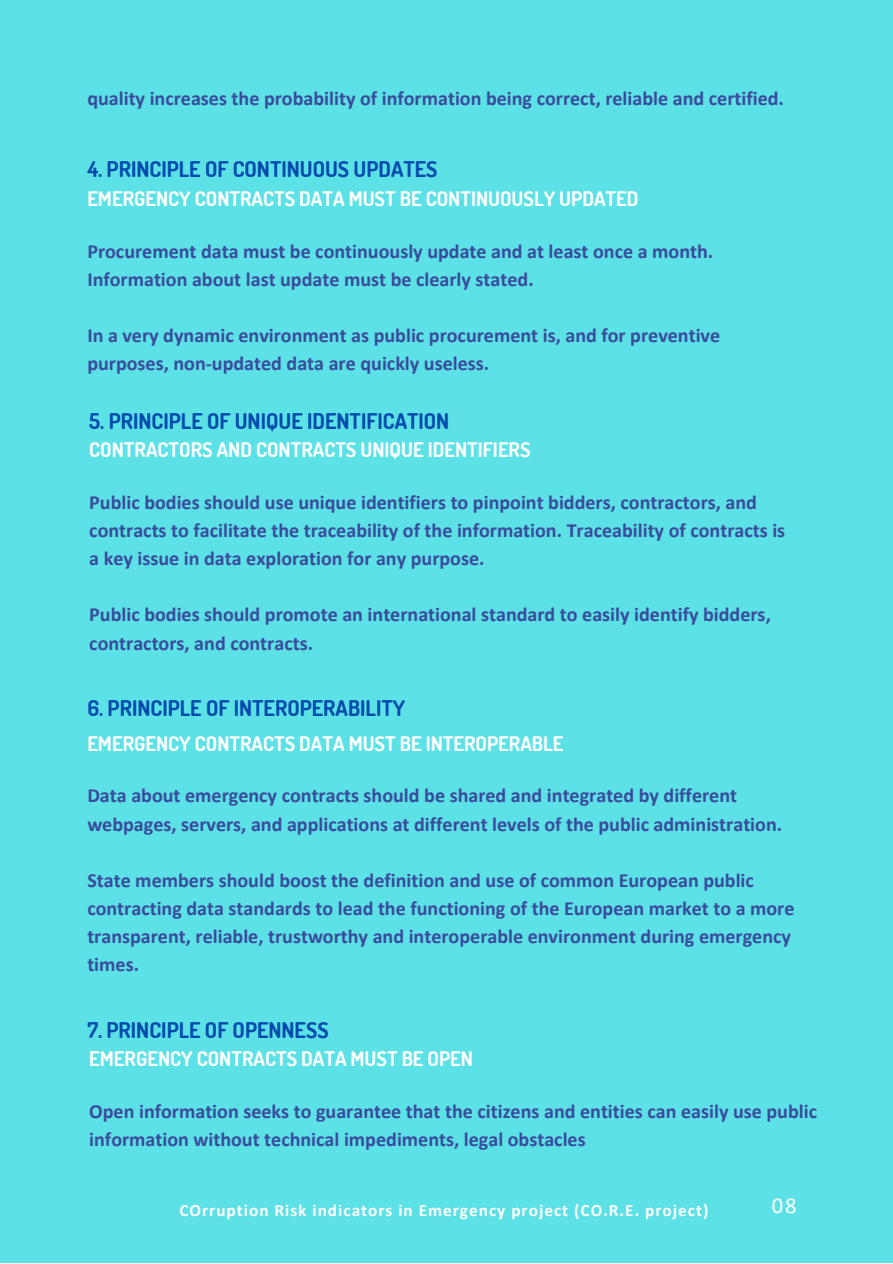
<style>
.page{position:relative;width:893px;height:1264px;background:#fff}
.page>*{position:absolute;margin:0;border:0;box-sizing:border-box;transform-origin:0 0}
.t1{font:22.65px "Calibri";color:#fff}
.t2{font:700 21.6px "Dosis";color:#004aad}
.t3{font:700 20.1px/28px "Calibri";color:#394b9c}
.t4{font:700 20.1px "Dosis";color:#fff}
.t5{font:700 17.25px "Calibri";letter-spacing:.06em;color:#fff}
</style>
<div class="page">
<div style="left:0;top:0;width:892px;height:1262px;background:#5ce1e6"></div>
<p class="t3" style="left:87px;top:86px;width:698px">quality increases the probability of information being correct, reliable and certified.</p>
<p class="t2" style="left:87px;top:155px;width:352px">4. PRINCIPLE OF CONTINUOUS UPDATES</p>
<p class="t4" style="left:87px;top:185px;width:552px">EMERGENCY CONTRACTS DATA MUST BE CONTINUOUSLY UPDATED</p>
<p class="t3" style="left:87px;top:239px;width:627px">Procurement data must be continuously update and at least once a month.<br>Information about last update must be clearly stated.</p>
<p class="t3" style="left:87px;top:323px;width:634px">In a very dynamic environment as public procurement is, and for preventive purposes, non-updated data are quickly useless.</p>
<p class="t2" style="left:89px;top:407px;width:361px">5. PRINCIPLE OF UNIQUE IDENTIFICATION</p>
<p class="t4" style="left:89px;top:436px;width:443px">CONTRACTORS AND CONTRACTS UNIQUE IDENTIFIERS</p>
<p class="t3" style="left:89px;top:490px;width:697px">Public bodies should use unique identifiers to pinpoint bidders, contractors, and contracts to facilitate the traceability of the information. Traceability of contracts is a key issue in data exploration for any purpose.</p>
<p class="t3" style="left:89px;top:602px;width:683px">Public bodies should promote an international standard to easily identify bidders, contractors, and contracts.</p>
<p class="t2" style="left:87px;top:693px;width:319px">6. PRINCIPLE OF INTEROPERABILITY</p>
<p class="t4" style="left:87px;top:730px;width:477px">EMERGENCY CONTRACTS DATA MUST BE INTEROPERABLE</p>
<p class="t3" style="left:87px;top:783px;width:696px">Data about emergency contracts should be shared and integrated by different webpages, servers, and applications at different levels of the public administration.</p>
<p class="t3" style="left:87px;top:867px;width:708px">State members should boost the definition and use of common European public contracting data standards to lead the functioning of the European market to a more transparent, reliable, trustworthy and interoperable environment during emergency times.</p>
<p class="t2" style="left:87px;top:1015px;width:243px">7. PRINCIPLE OF OPENNESS</p>
<p class="t4" style="left:89px;top:1045px;width:385px">EMERGENCY CONTRACTS DATA MUST BE OPEN</p>
<p class="t3" style="left:89px;top:1098px;width:729px">Open information seeks to guarantee that the citizens and entities can easily use public information without technical impediments, legal obstacles</p>
<p class="t5" style="left:179px;top:1202px;width:530px">COrruption Risk indicators in Emergency project (CO.R.E. project)</p>
<p class="t1" style="left:771px;top:1195px;width:26px">08</p>
</div>
